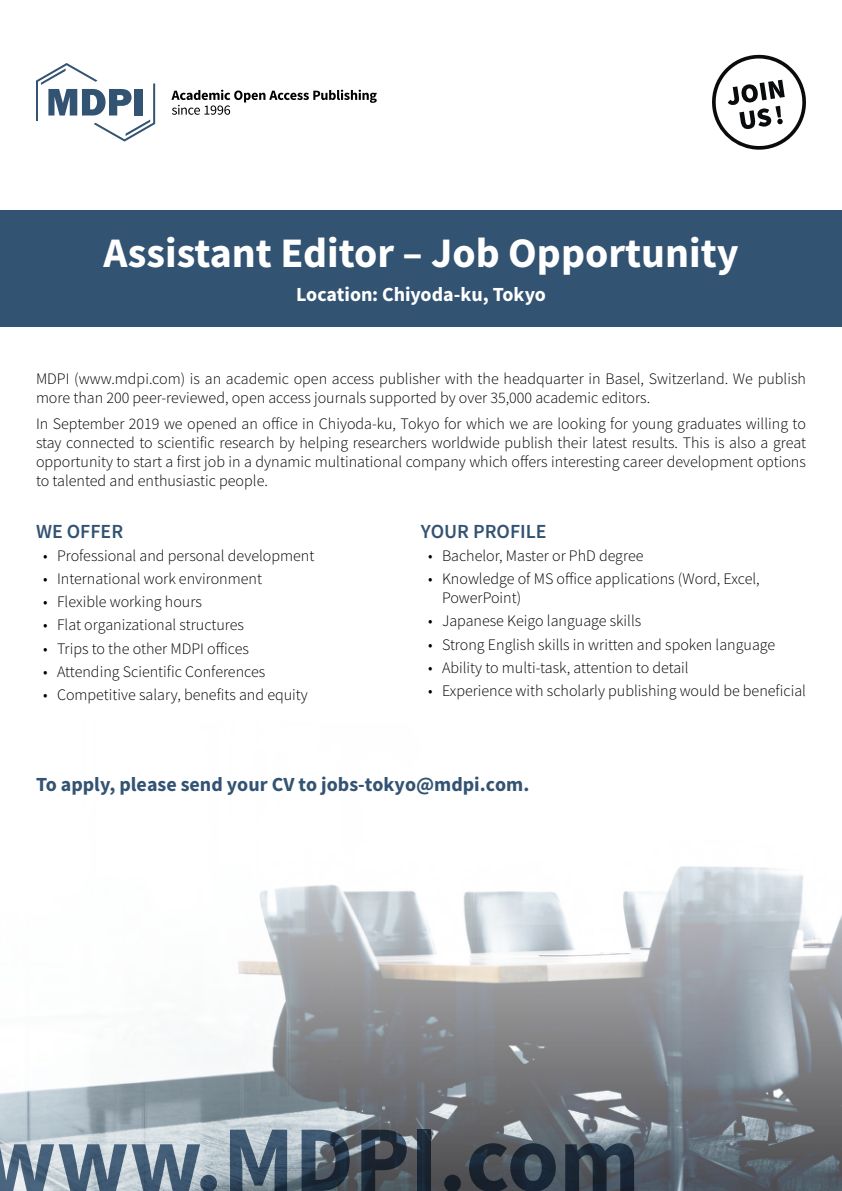
<style>
.page{position:relative;width:842px;height:1191px;background:#fff}
.page>*{position:absolute;margin:0;border:0;box-sizing:border-box;transform-origin:0 0}
.t1{font:700 94px "Source Sans Pro";color:#335373}
.Einf__Abs{font:700 42px "Source Sans Pro";color:#fff}
.Einf__Abs-2{font:700 20px "Source Sans Pro";color:#335373}
.Einf__Abs-3{font:700 20px "Source Sans Pro";letter-spacing:-.005em;color:#fff}
.t2{font:600 20px "Source Sans Pro";color:#335373}
.Einf__Abs-4{font:300 16px/19.2px "Source Sans Pro";color:#000001}
</style>
<div class="page">
<img style="left:0;top:866px;width:842px;height:325px">
<svg style="left:36px;top:63px;width:119px;height:79px"></svg>
<svg style="left:171px;top:90px;width:206px;height:25px"></svg>
<svg style="left:712px;top:55px;width:94px;height:95px"></svg>
<div style="left:0;top:210px;width:842px;height:117px;background:#335373"></div>
<p class="Einf__Abs" style="left:103px;top:225px;width:637px">Assistant Editor – Job Opportunity</p>
<p class="Einf__Abs-3" style="left:296px;top:281px;width:251px">Location: Chiyoda-ku, Tokyo</p>
<p class="Einf__Abs-4" style="left:36px;top:369px;width:771px">MDPI (www.mdpi.com) is an academic open access publisher with the headquarter in Basel, Switzerland. We publish more than 200 peer-reviewed, open access journals supported by over 35,000 academic editors.</p>
<p class="Einf__Abs-4" style="left:36px;top:414px;width:771px;text-align:justify">In September 2019 we opened an office in Chiyoda-ku, Tokyo for which we are looking for young graduates willing to stay connected to scientific research by helping researchers worldwide publish their latest results. This is also a great opportunity to start a first job in a dynamic multinational company which offers interesting career development options to talented and enthusiastic people.</p>
<p class="t2" style="left:36px;top:518px;width:89px">WE OFFER</p>
<p class="Einf__Abs-4" style="left:43px;top:546px;width:273px">• Professional and personal development</p>
<p class="Einf__Abs-4" style="left:43px;top:569px;width:221px">• International work environment</p>
<p class="Einf__Abs-4" style="left:43px;top:592px;width:160px">• Flexible working hours</p>
<p class="Einf__Abs-4" style="left:43px;top:615px;width:202px">• Flat organizational structures</p>
<p class="Einf__Abs-4" style="left:43px;top:639px;width:208px">• Trips to the other MDPI offices</p>
<p class="Einf__Abs-4" style="left:43px;top:662px;width:224px">• Attending Scientific Conferences</p>
<p class="Einf__Abs-4" style="left:43px;top:685px;width:266px">• Competitive salary, benefits and equity</p>
<p class="t2" style="left:421px;top:518px;width:127px">YOUR PROFILE</p>
<p class="Einf__Abs-4" style="left:428px;top:546px;width:217px">• Bachelor, Master or PhD degree</p>
<p class="Einf__Abs-4" style="left:442px;top:569px;width:319px;text-indent:-14px">• Knowledge of MS office applications (Word, Excel,<br>PowerPoint)</p>
<p class="Einf__Abs-4" style="left:428px;top:611px;width:215px">• Japanese Keigo language skills</p>
<p class="Einf__Abs-4" style="left:428px;top:635px;width:349px">• Strong English skills in written and spoken language</p>
<p class="Einf__Abs-4" style="left:428px;top:658px;width:262px">• Ability to multi-task, attention to detail</p>
<p class="Einf__Abs-4" style="left:428px;top:681px;width:379px">• Experience with scholarly publishing would be beneficial</p>
<p class="Einf__Abs-2" style="left:36px;top:771px;width:495px">To apply, please send your CV to jobs-tokyo@mdpi.com.</p>
<h1 class="t1" style="left:-17px;top:1096px;width:658px">www.MDPI.com</h1>
</div>
